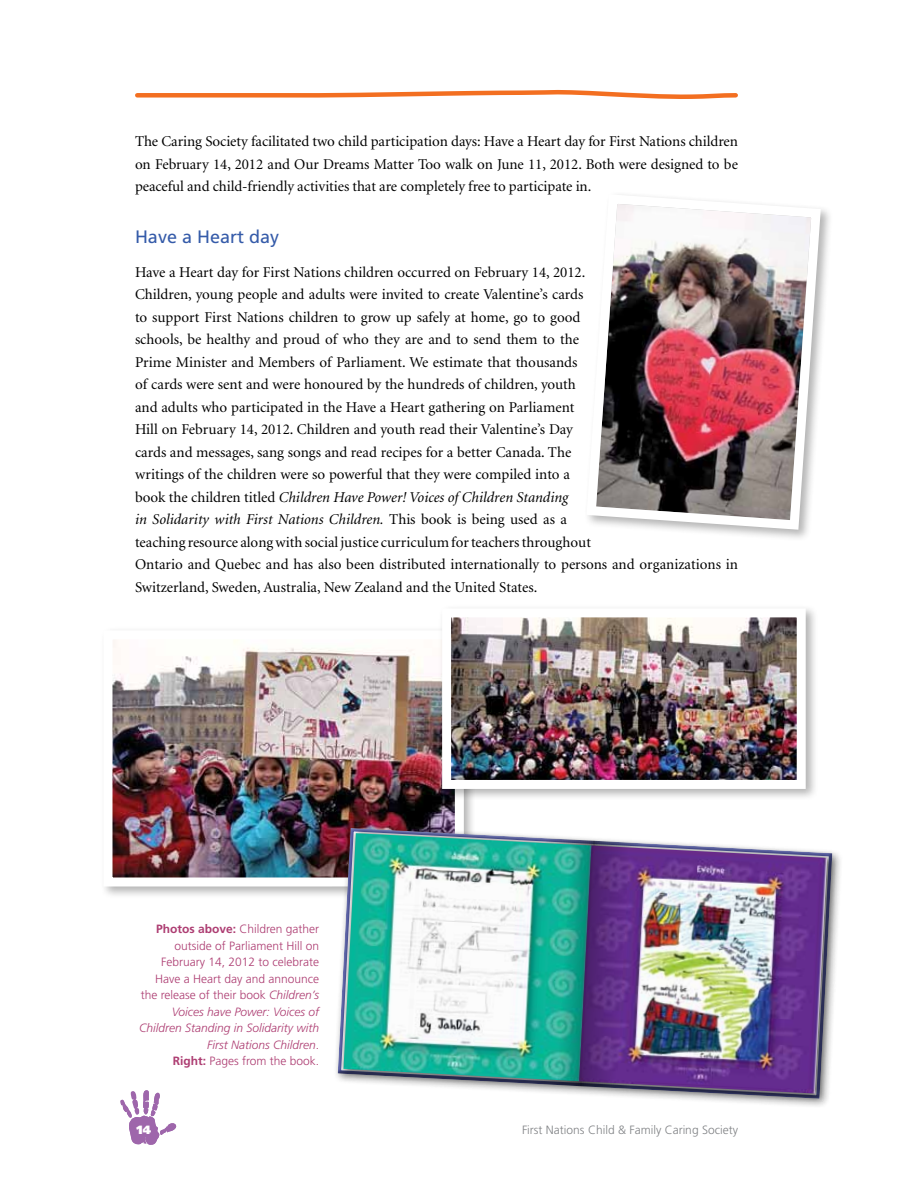
<style>
.page{position:relative;width:918px;height:1188px;background:#fff}
.page>*{position:absolute;margin:0;border:0;box-sizing:border-box;transform-origin:0 0}
.t1{font:18px "Frutiger LT Pro";color:#355ba9}
.t2{font:15px/22.5px "Minion";color:#000;text-align:justify}
.t3{font:300 12px/16.5px "Frutiger LT Pro";color:#ad3d72;text-align:right}
.t4{font:300 12px "Frutiger LT Pro";color:#808285}
.t5{font:900 12px "Frutiger LT Pro";color:#fff}
.s1{font-style:italic}
.s2{font-weight:700}
</style>
<div class="page">
<svg style="left:120px;top:1090px;width:56px;height:55px"></svg>
<svg style="left:135px;top:89px;width:603px;height:10px"></svg>
<img style="left:588px;top:195px;width:238px;height:340px">
<img style="left:104px;top:640px;width:364px;height:251px">
<div style="left:438px;top:605px;width:381px;height:197px;background:#000;opacity:.3"></div>
<img style="left:438px;top:605px;width:372px;height:188px">
<div style="left:332px;top:823px;width:511px;height:286px;background:#000;opacity:.3"></div>
<div style="left:337px;top:826px;width:499px;height:276px;background:#000;opacity:.75"></div>
<img style="left:579px;top:846px;width:248px;height:248px">
<img style="left:343px;top:833px;width:248px;height:248px">
<p class="t2" style="left:135px;top:131px;width:604px">The Caring Society facilitated two child participation days: Have a Heart day for First Nations children on February 14, 2012 and Our Dreams Matter Too walk on June 11, 2012. Both were designed to be peaceful and child-friendly activities that are completely free to participate in.</p>
<p class="t1" style="left:135px;top:226px;width:146px">Have a Heart day</p>
<p class="t2" style="left:135px;top:261px;width:604px;text-align:left">Have a Heart day for First Nations children occurred on February 14, 2012.<br>Children, young people and adults were invited to create Valentine’s cards<br>to support First Nations children to grow up safely at home, go to good<br>schools, be healthy and proud of who they are and to send them to the<br>Prime Minister and Members of Parliament. We estimate that thousands<br>of cards were sent and were honoured by the hundreds of children, youth<br>and adults who participated in the Have a Heart gathering on Parliament<br>Hill on February 14, 2012. Children and youth read their Valentine’s Day<br>cards and messages, sang songs and read recipes for a better Canada. The<br>writings of the children were so powerful that they were compiled into a<br>book the children titled <span class="s1">Children Have Power! Voices of Children Standing<br>in Solidarity with First Nations Children.</span> This book is being used as a<br>teaching resource along with social justice curriculum for teachers throughout<br>Ontario and Quebec and has also been distributed internationally to persons and organizations in Switzerland, Sweden, Australia, New Zealand and the United States.</p>
<p class="t3" style="left:139px;top:921px;width:182px"><span class="s2">Photos above:</span> Children gather outside of Parliament Hill on<br>February 14, 2012 to celebrate<br>Have a Heart day and announce the release of their book <span class="s1">Children’s<br>Voices have Power: Voices of<br>Children Standing in Solidarity with<br>First Nations Children</span>.<br><span class="s2">Right:</span> Pages from the book.</p>
<p class="t5" style="left:137px;top:1122px;width:16px">14</p>
<p class="t4" style="left:522px;top:1123px;width:217px">First Nations Child &amp; Family Caring Society</p>
</div>
